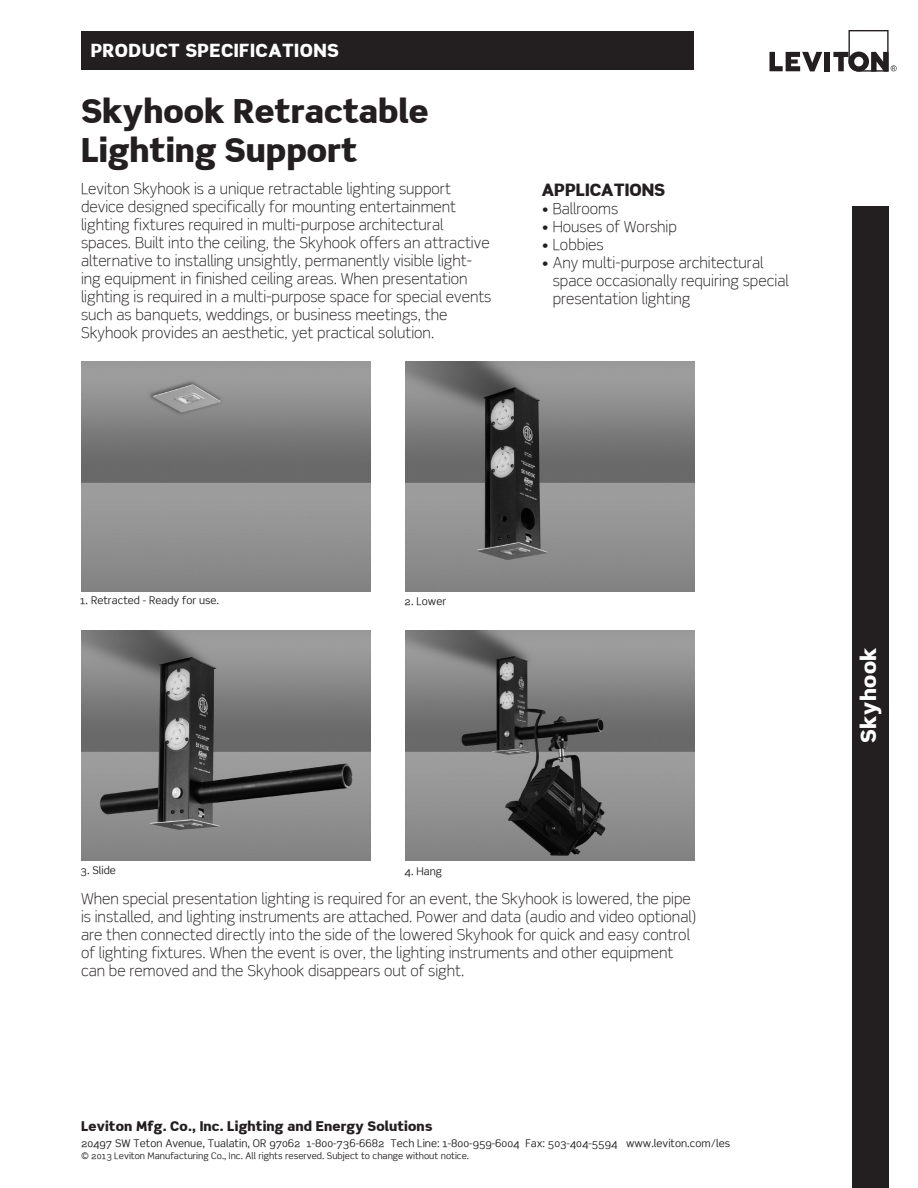
<style>
.page{position:relative;width:918px;height:1188px;background:#fff}
.page>*{position:absolute;margin:0;border:0;box-sizing:border-box;transform-origin:0 0}
.t1{font:900 32.55px/39px "Scene";color:#231f20}
.t2{font:900 21px "Scene";letter-spacing:.025em;color:#fff}
.t3{font:900 18px "Scene";letter-spacing:.025em;color:#fff}
.t4{font:900 16.8px "Scene";color:#231f20}
.t5{font:300 15px/18px "Scene";color:#231f20}
.t6{font:900 13.35px "Scene";letter-spacing:.01em;color:#231f20}
.t7{font:10.5px "Scene";color:#231f20}
.t8{font:9px "Scene";color:#231f20}
</style>
<div class="page">
<div style="left:81px;top:32px;width:613px;height:38px;background:#231f20"></div>
<div style="left:852px;top:207px;width:36px;height:981px;background:#231f20"></div>
<img style="left:81px;top:361px;width:290px;height:230px">
<img style="left:405px;top:361px;width:290px;height:230px">
<img style="left:81px;top:631px;width:290px;height:230px">
<img style="left:405px;top:631px;width:290px;height:230px">
<svg style="left:770px;top:52px;width:52px;height:19px"></svg>
<div style="left:825px;top:52px;width:5px;height:19px;background:#231f20"></div>
<svg style="left:833px;top:30px;width:64px;height:42px"></svg>
<p class="t3" style="left:91px;top:39px;width:250px">PRODUCT SPECIFICATIONS</p>
<p class="t1" style="left:81px;top:91px;width:349px">Skyhook Retractable<br>Lighting Support</p>
<p class="t5" style="left:81px;top:180px;width:412px">Leviton Skyhook is a unique retractable lighting support device designed specifically for mounting entertainment lighting fixtures required in multi-purpose architectural spaces. Built into the ceiling, the Skyhook offers an attractive alternative to installing unsightly, permanently visible light&shy;ing equipment in finished ceiling areas. When presentation lighting is required in a multi-purpose space for special events such as banquets, weddings, or business meetings, the Skyhook provides an aesthetic, yet practical solution.</p>
<p class="t4" style="left:542px;top:179px;width:125px">APPLICATIONS</p>
<p class="t5" style="left:542px;top:199px;width:78px">• Ballrooms</p>
<p class="t5" style="left:542px;top:217px;width:136px">• Houses of Worship</p>
<p class="t5" style="left:542px;top:235px;width:63px">• Lobbies</p>
<p class="t5" style="left:553px;top:253px;width:238px;text-indent:-11px">• Any multi-purpose architectural space occasionally requiring special presentation lighting</p>
<p class="t7" style="left:80px;top:594px;width:141px">1. Retracted - Ready for use.</p>
<p class="t7" style="left:405px;top:595px;width:43px">2. Lower</p>
<p class="t7" style="left:81px;top:864px;width:37px">3. Slide</p>
<p class="t7" style="left:405px;top:864px;width:39px">4. Hang</p>
<p class="t5" style="left:81px;top:890px;width:617px">When special presentation lighting is required for an event, the Skyhook is lowered, the pipe is installed, and lighting instruments are attached. Power and data (audio and video optional) are then connected directly into the side of the lowered Skyhook for quick and easy control of lighting fixtures. When the event is over, the lighting instruments and other equipment can be removed and the Skyhook disappears out of sight.</p>
<p class="t6" style="left:81px;top:1117px;width:353px">Leviton Mfg. Co., Inc. Lighting and Energy Solutions</p>
<p class="t7" style="left:81px;top:1137px;width:651px">20497 SW Teton Avenue, Tualatin, OR 97062 1-800-736-6682 Tech Line: 1-800-959-6004 Fax: 503-404-5594 www.leviton.com/les</p>
<p class="t8" style="left:81px;top:1150px;width:390px">© 2013 Leviton Manufacturing Co., Inc. All rights reserved. Subject to change without notice.</p>
<p class="t2" style="left:855px;top:743px;width:97px;rotate:-90deg">Skyhook</p>
</div>
